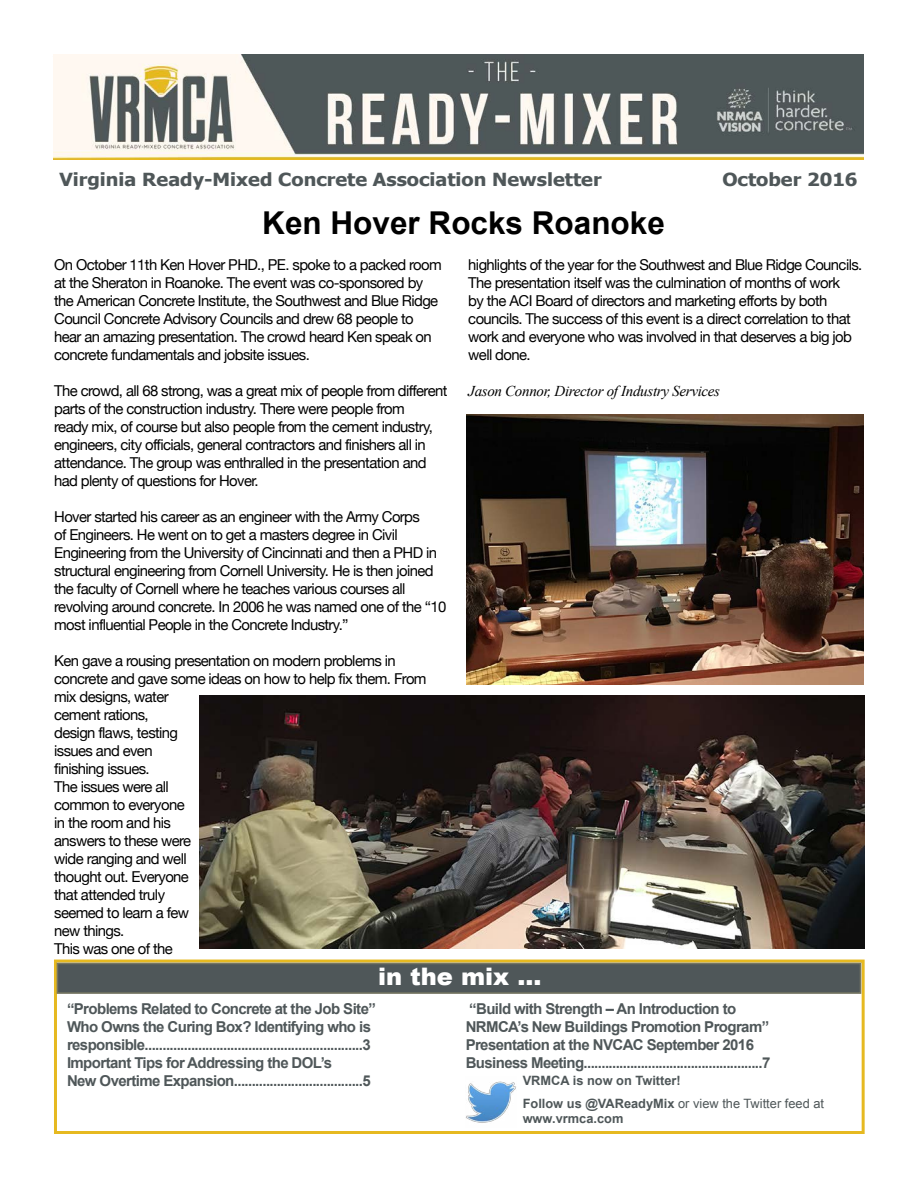
<style>
.page{position:relative;width:918px;height:1188px;background:#fff}
.page>*{position:absolute;margin:0;border:0;box-sizing:border-box;transform-origin:0 0}
.t1{font:700 31.5px "Arial";color:#000}
.t2{font:900 24.15px "Arial";color:#fff}
.t3{font:700 18px "Tahoma";color:#4f5759;scale:1.1 1}
.t4{font:15px/18px "Helvetica Neue";letter-spacing:-.04em;color:#000}
.t5{font:700 15px/18px "Arial";letter-spacing:-.04em;color:#4f5759}
.t6{font:italic 15px "Times New Roman";letter-spacing:-.02em;color:#000}
.t7{font:700 12.9px/22.5px "Arial";color:#4f5759}
.s1{font-weight:400}
</style>
<div class="page">
<div style="left:54px;top:960px;width:811px;height:174px;border:3px solid #e6b920"></div>
<div style="left:57px;top:963px;width:804px;height:31px;background:#4f5759;border:2px solid #767662"></div>
<img style="left:466px;top:1081px;width:50px;height:42px">
<img style="left:54px;top:54px;width:809px;height:105px">
<img style="left:466px;top:415px;width:397px;height:270px">
<img style="left:200px;top:695px;width:664px;height:253px">
<p class="t3" style="left:60px;top:167px;width:494px">Virginia Ready-Mixed Concrete Association Newsletter</p>
<p class="t3" style="left:722px;top:167px;width:124px">October 2016</p>
<h1 class="t1" style="left:262px;top:202px;width:404px">Ken Hover Rocks Roanoke</h1>
<p class="t4" style="left:54px;top:257px;width:389px">On October 11th Ken Hover PHD., PE. spoke to a packed room at the Sheraton in Roanoke. The event was co-sponsored by the American Concrete Institute, the Southwest and Blue Ridge Council Concrete Advisory Councils and drew 68 people to hear an amazing presentation. The crowd heard Ken speak on concrete fundamentals and jobsite issues.</p>
<p class="t4" style="left:54px;top:383px;width:395px">The crowd, all 68 strong, was a great mix of people from different parts of the construction industry. There were people from<br>ready mix, of course but also people from the cement industry, engineers, city officials, general contractors and finishers all in attendance. The group was enthralled in the presentation and had plenty of questions for Hover.</p>
<p class="t4" style="left:54px;top:509px;width:394px">Hover started his career as an engineer with the Army Corps<br>of Engineers. He went on to get a masters degree in Civil Engineering from the University of Cincinnati and then a PHD in structural engineering from Cornell University. He is then joined the faculty of Cornell where he teaches various courses all revolving around concrete. In 2006 he was named one of the “10 most influential People in the Concrete Industry.”</p>
<p class="t4" style="left:54px;top:653px;width:374px">Ken gave a rousing presentation on modern problems in concrete and gave some ideas on how to help fix them. From mix designs, water<br>cement rations,<br>design flaws, testing<br>issues and even<br>finishing issues.<br>The issues were all<br>common to everyone<br>in the room and his<br>answers to these were<br>wide ranging and well<br>thought out. Everyone<br>that attended truly<br>seemed to learn a few<br>new things.<br>This was one of the</p>
<p class="t4" style="left:468px;top:257px;width:396px">highlights of the year for the Southwest and Blue Ridge Councils.<br>The presentation itself was the culmination of months of work<br>by the ACI Board of directors and marketing efforts by both councils. The success of this event is a direct correlation to that work and everyone who was involved in that deserves a big job well done.</p>
<p class="t6" style="left:468px;top:381px;width:253px">Jason Connor, Director of Industry Services</p>
<h2 class="t2" style="left:378px;top:959px;width:165px">in the mix ...</h2>
<p class="t5" style="left:67px;top:1000px;width:310px">“Problems Related to Concrete at the Job Site” Who Owns the Curing Box? Identifying who is responsible.............................................................3<br>Important Tips for Addressing the DOL’s<br>New Overtime Expansion....................................5</p>
<p class="t5" style="left:466px;top:1000px;width:306px">“Build with Strength – An Introduction to NRMCA’s New Buildings Promotion Program” Presentation at the NVCAC September 2016<br>Business Meeting..................................................7</p>
<p class="t7" style="left:523px;top:1070px;width:303px">VRMCA is now on Twitter!<br>Follow us @VAReadyMix <span class="s1">or view the Twitter feed at</span></p>
<p class="t7" style="left:523px;top:1108px;width:102px">www.vrmca.com</p>
</div>
